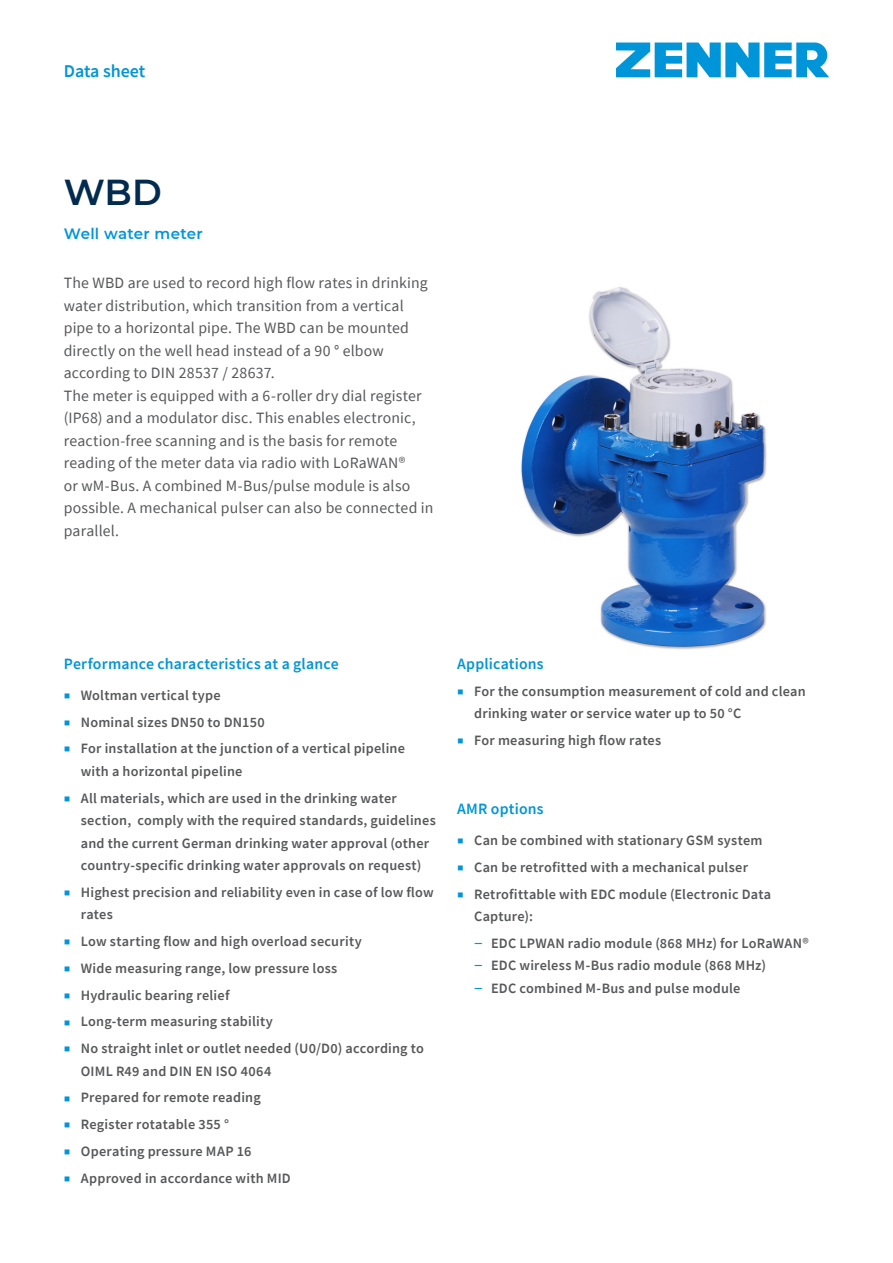
<style>
.page{position:relative;width:893px;height:1263px;background:#fff}
.page>*{position:absolute;margin:0;border:0;box-sizing:border-box;transform-origin:0 0}
.Headline_-_Titel{font:600 36px "Montserrat";color:#022b4f}
.t1{font:600 18px "Source Sans Pro";color:#0095d9}
.Copy_Text{font:15.75px/22.5px "Source Sans Pro";letter-spacing:.01em;color:#57585a}
.Headline-Aufzählung{font:600 15.75px "Source Sans Pro";letter-spacing:.01em;color:#0095d9}
.Aufzählung{font:600 15.75px "Source Sans Pro";letter-spacing:.01em;color:#0095d9}
.Headline_-_Titel-2{font:600 15px "Montserrat";letter-spacing:.02em;color:#0095d9}
.t2{font:600 14.25px/22.5px "Source Sans Pro";letter-spacing:.015em;color:#57585a}
.s1{font-weight:400;font-size:6px;color:#0095d9}
.s2{font-weight:400;font-size:18px;color:#0095d9}
</style>
<div class="page">
<svg style="left:616px;top:43px;width:213px;height:34px"></svg>
<img style="left:521px;top:287px;width:246px;height:363px">
<p class="t1" style="left:64px;top:60px;width:83px">Data sheet</p>
<p class="Headline_-_Titel" style="left:64px;top:167px;width:100px">WBD</p>
<p class="Headline_-_Titel-2" style="left:64px;top:223px;width:140px">Well water meter</p>
<p class="Copy_Text" style="left:64px;top:272px;width:371px">The WBD are used to record high flow rates in drinking water distribution, which transition from a vertical pipe to a horizontal pipe. The WBD can be mounted directly on the well head instead of a 90 ° elbow according to DIN 28537 / 28637.<br>The meter is equipped with a 6-roller dry dial register (IP68) and a modulator disc. This enables electronic, reaction-free scanning and is the basis for remote reading of the meter data via radio with LoRaWAN®<br>or wM-Bus. A combined M-Bus/pulse module is also possible. A mechanical pulser can also be connected in parallel.</p>
<p class="Headline-Aufzählung" style="left:64px;top:653px;width:276px">Performance characteristics at a glance</p>
<p class="t2" style="left:65px;top:684px;width:157px"><span class="s1">■</span> Woltman vertical type</p>
<p class="t2" style="left:65px;top:710px;width:202px"><span class="s1">■</span> Nominal sizes DN50 to DN150</p>
<p class="t2" style="left:81px;top:737px;width:326px;text-indent:-16px"><span class="s1">■</span> For installation at the junction of a vertical pipeline with a horizontal pipeline</p>
<p class="t2" style="left:81px;top:786px;width:357px;text-indent:-16px"><span class="s1">■</span> All materials, which are used in the drinking water section, comply with the required standards, guidelines and the current German drinking water approval (other country-specific drinking water approvals on request)</p>
<p class="t2" style="left:81px;top:881px;width:354px;text-indent:-16px"><span class="s1">■</span> Highest precision and reliability even in case of low flow rates</p>
<p class="t2" style="left:65px;top:930px;width:299px"><span class="s1">■</span> Low starting flow and high overload security</p>
<p class="t2" style="left:65px;top:957px;width:274px"><span class="s1">■</span> Wide measuring range, low pressure loss</p>
<p class="t2" style="left:65px;top:983px;width:166px"><span class="s1">■</span> Hydraulic bearing relief</p>
<p class="t2" style="left:65px;top:1010px;width:210px"><span class="s1">■</span> Long-term measuring stability</p>
<p class="t2" style="left:81px;top:1037px;width:345px;text-indent:-16px"><span class="s1">■</span> No straight inlet or outlet needed (U0/D0) according to<br>OIML R49 and DIN EN ISO 4064</p>
<p class="t2" style="left:65px;top:1086px;width:198px"><span class="s1">■</span> Prepared for remote reading</p>
<p class="t2" style="left:65px;top:1113px;width:166px"><span class="s1">■</span> Register rotatable 355 °</p>
<p class="t2" style="left:65px;top:1140px;width:188px"><span class="s1">■</span> Operating pressure MAP 16</p>
<p class="t2" style="left:65px;top:1166px;width:228px"><span class="s1">■</span> Approved in accordance with MID</p>
<p class="Aufzählung" style="left:457px;top:653px;width:88px">Applications</p>
<p class="t2" style="left:474px;top:679px;width:333px;text-indent:-16px"><span class="s1">■</span> For the consumption measurement of cold and clean drinking water or service water up to 50 °C</p>
<p class="t2" style="left:458px;top:729px;width:205px"><span class="s1">■</span> For measuring high flow rates</p>
<p class="Headline-Aufzählung" style="left:457px;top:798px;width:88px">AMR options</p>
<p class="t2" style="left:458px;top:829px;width:306px"><span class="s1">■</span> Can be combined with stationary GSM system</p>
<p class="t2" style="left:458px;top:856px;width:292px"><span class="s1">■</span> Can be retrofitted with a mechanical pulser</p>
<p class="t2" style="left:474px;top:882px;width:299px;text-indent:-16px"><span class="s1">■</span> Retrofittable with EDC module (Electronic Data<br>Capture):</p>
<p class="t2" style="left:474px;top:932px;width:336px"><span class="s2">–</span> EDC LPWAN radio module (868 MHz) for LoRaWAN®</p>
<p class="t2" style="left:474px;top:954px;width:294px"><span class="s2">–</span> EDC wireless M-Bus radio module (868 MHz)</p>
<p class="t2" style="left:474px;top:977px;width:268px"><span class="s2">–</span> EDC combined M-Bus and pulse module</p>
</div>
